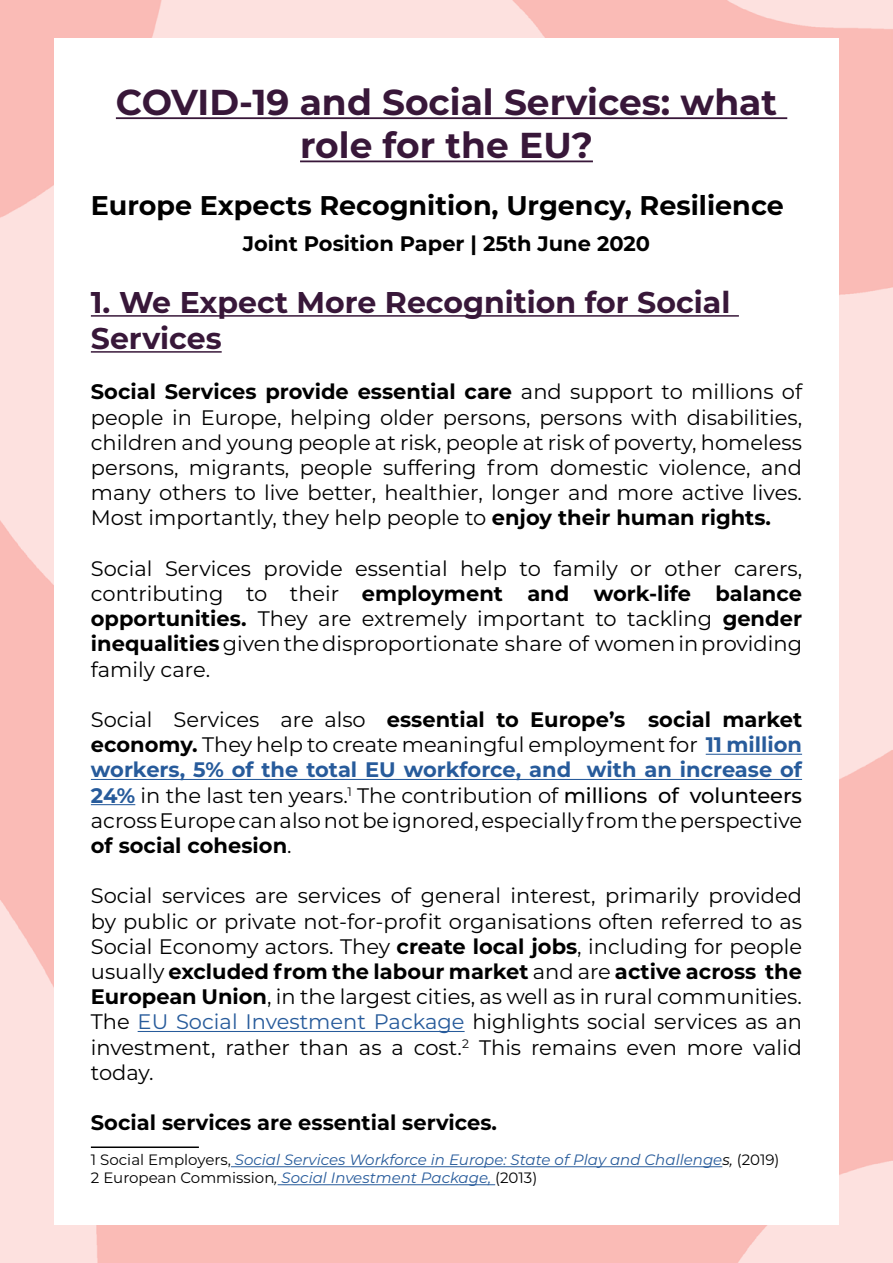
<style>
.page{position:relative;width:893px;height:1263px;background:#fff}
.page>*{position:absolute;margin:0;border:0;box-sizing:border-box;transform-origin:0 0}
.t1{font:700 36px/43.2px "Montserrat";color:#381739;text-align:center}
.t2{font:700 30px/36px "Montserrat";color:#381739}
.t3{font:700 27px "Montserrat";color:#000}
.t4{font:21px/25.2px "Montserrat";color:#000;text-align:justify}
.t5{font:700 21px "Montserrat";color:#000}
.t6{font:italic 15px/18px "Montserrat";color:#275b9b}
.s1{font-weight:700}
.s2{font-weight:700;color:#275b9b}
.s3{font-weight:500}
.s4{color:#275b9b}
.s5{font-style:normal;color:#000}
.s6{color:#000}
</style>
<div class="page">
<hr style="left:116px;top:117px;width:671px;height:2px;background:#381739">
<hr style="left:300px;top:160px;width:293px;height:2px;background:#381739">
<hr style="left:91px;top:315px;width:648px;height:2px;background:#381739">
<hr style="left:91px;top:351px;width:131px;height:2px;background:#381739">
<hr style="left:706px;top:754px;width:96px;height:1px;background:#275b9b">
<hr style="left:91px;top:779px;width:711px;height:1px;background:#275b9b">
<hr style="left:91px;top:804px;width:44px;height:1px;background:#275b9b">
<hr style="left:138px;top:1031px;width:327px;height:1px;background:#275b9b">
<hr style="left:91px;top:1146px;width:108px;height:2px;background:#000">
<hr style="left:231px;top:1166px;width:491px;height:1px;background:#275b9b">
<hr style="left:278px;top:1184px;width:217px;height:1px;background:#275b9b">
<h1 class="t1" style="left:116px;top:78px;width:663px">COVID-19 and Social Services: what role for the EU?</h1>
<p class="t3" style="left:91px;top:186px;width:694px">Europe Expects Recognition, Urgency, Resilience</p>
<p class="t5" style="left:243px;top:229px;width:409px">Joint Position Paper | 25th June 2020</p>
<h2 class="t2" style="left:91px;top:283px;width:641px">1. We Expect More Recognition for Social<br>Services</h2>
<p class="t4" style="left:91px;top:378px;width:713px"><span class="s1">Social Services provide essential care</span> and support to millions of people in Europe, helping older persons, persons with disabilities, children and young people at risk, people at risk of poverty, homeless persons, migrants, people suffering from domestic violence, and many others to live better, healthier, longer and more active lives.<br>Most importantly, they help people to <span class="s1">enjoy their human rights.</span></p>
<p class="t4" style="left:91px;top:555px;width:713px">Social Services provide essential help to family or other carers, contributing to their <span class="s1">employment and work-life balance opportunities.</span> They are extremely important to tackling <span class="s1">gender inequalities</span> given the disproportionate share of women in providing family care.</p>
<p class="t4" style="left:91px;top:706px;width:713px">Social Services are also <span class="s1">essential to Europe’s social market economy.</span> They help to create meaningful employment for <span class="s2">11 million workers, 5% of the total EU workforce, and with an increase of 24%</span> in the last ten years.<sup>1</sup> The contribution of <span class="s3">millions of volunteers </span>across Europe can also not be ignored, especially from the perspective <span class="s1">of social cohesion</span>.</p>
<p class="t4" style="left:91px;top:882px;width:713px">Social services are services of general interest, primarily provided by public or private not-for-profit organisations often referred to as Social Economy actors. They <span class="s1">create local jobs</span>, including for people usually <span class="s1">excluded from the labour market</span> and are <span class="s1">active across the European Union</span>, in the largest cities, as well as in rural communities.<br>The <span class="s4">EU Social Investment Package</span> highlights social services as an investment, rather than as a cost.<sup>2</sup> This remains even more valid today.</p>
<p class="t5" style="left:91px;top:1107px;width:408px">Social services are essential services.</p>
<p class="t6" style="left:91px;top:1150px;width:690px"><span class="s5">1 Social Employers,</span> Social Services Workforce in Europe: State of Play and Challenge<span class="s6">s,</span> <span class="s5">(2019)<br>2 European Commission</span><span class="s6">,</span> Social Investment Package, <span class="s5">(2013)</span></p>
</div>
